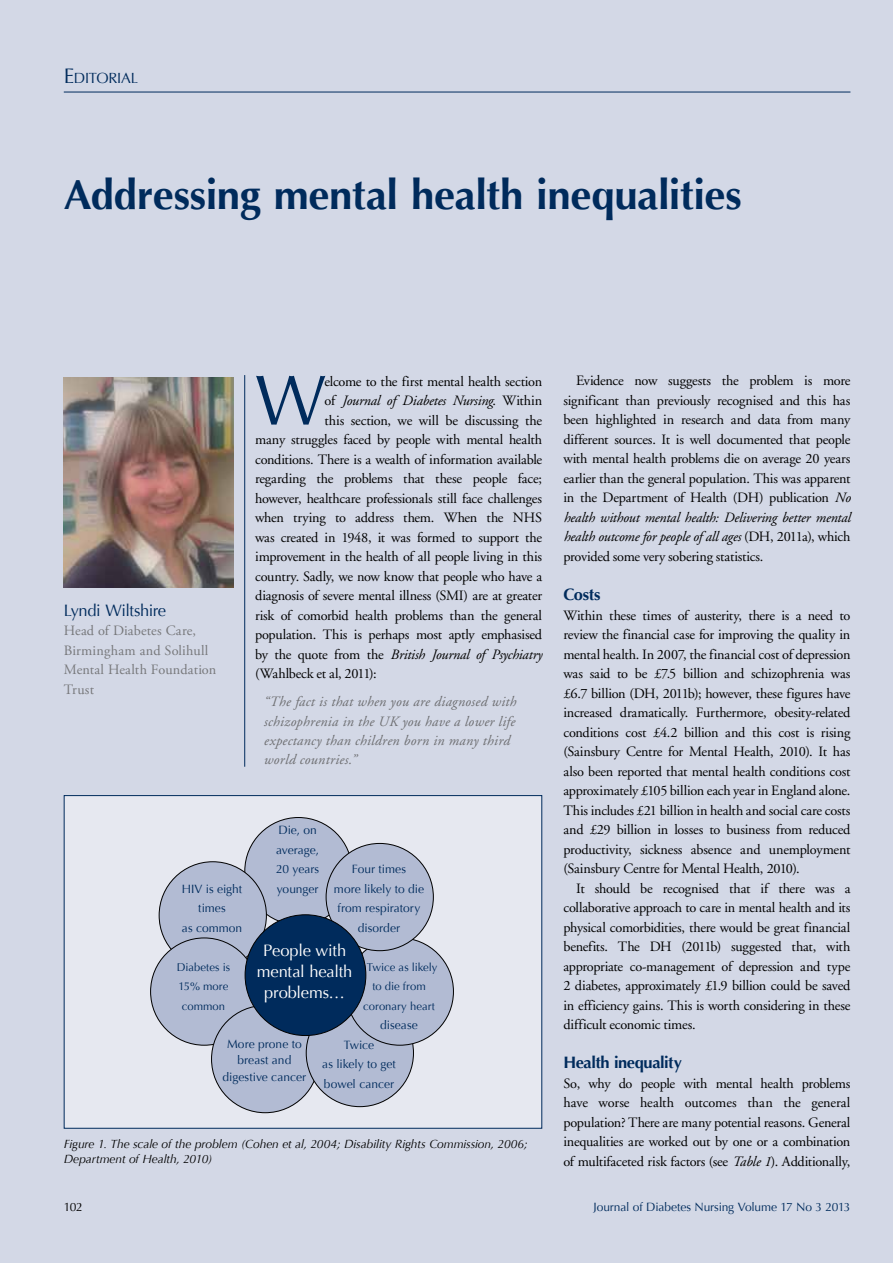
<style>
.page{position:relative;width:893px;height:1263px;background:#d3d8e6}
.page>*{position:absolute;margin:0;border:0;box-sizing:border-box;transform-origin:0 0}
.t1{font:71.25px "Optima";color:#002b5c}
.t2{font:700 42px "Optima";letter-spacing:-.01em;color:#002b5c}
.t3{font:16.5px/21px "Optima";letter-spacing:-.01em;color:#fff;text-align:center}
.t4{font:700 16.5px "Optima";letter-spacing:-.025em;color:#002b5c}
.t5{font:16.5px "Optima";letter-spacing:-.03em;color:#002b5c}
.t6{font:14.7px "Optima";letter-spacing:-.015em;color:#002b5c}
.t7{font:14.25px/19.5px "Adobe Garamond";letter-spacing:-.015em;color:#000;text-align:justify}
.t8{font:italic 14.25px/19.5px "Adobe Garamond";letter-spacing:.02em;color:#6d6e71}
.t9{font:italic 14.25px "Adobe Garamond";letter-spacing:-.015em;color:#000}
.t10{font:14.25px/19.5px "Adobe Garamond Pro";letter-spacing:.01em;color:#77787b}
.t11{font:12px/19.5px "Optima";color:#002b5c;text-align:center}
.t12{font:italic 12px/15px "Optima";letter-spacing:-.005em;color:#000}
.t13{font:12px "Optima";color:#000}
.t14{font:11.25px/19.5px "Optima";letter-spacing:.005em;color:#002b5c}
.s1{font-size:21px}
.s2{font-style:normal}
.s3{font-style:italic}
</style>
<div class="page">
<hr style="left:244px;top:375px;width:1px;height:392px;background:#002b5c">
<hr style="left:64px;top:92px;width:786px;height:1px;background:#002b5c">
<img style="left:64px;top:377px;width:170px;height:211px">
<div style="left:64px;top:795px;width:478px;height:333px;background:#e6e8f0"></div>
<div style="left:245px;top:817px;width:107px;height:108px;background:#b2bbd3;border-radius:50%"></div>
<div style="left:159px;top:862px;width:107px;height:107px;background:#b2bbd3;border-radius:50%"></div>
<div style="left:151px;top:938px;width:107px;height:107px;background:#b2bbd3;border-radius:50%"></div>
<div style="left:212px;top:1005px;width:107px;height:108px;background:#b2bbd3;border-radius:50%"></div>
<div style="left:306px;top:999px;width:107px;height:108px;background:#b2bbd3;border-radius:50%"></div>
<div style="left:346px;top:938px;width:107px;height:107px;background:#b2bbd3;border-radius:50%"></div>
<div style="left:326px;top:843px;width:107px;height:108px;background:#b2bbd3;border-radius:50%"></div>
<div style="left:245px;top:915px;width:121px;height:120px;background:#002b5c;border-radius:50%"></div>
<p class="t6" style="left:64px;top:70px;width:76px"><span class="s1">E</span>DITORIAL</p>
<h2 class="t2" style="left:64px;top:170px;width:680px">Addressing mental health inequalities</h2>
<p class="t5" style="left:64px;top:600px;width:104px">Lyndi Wiltshire</p>
<p class="t10" style="left:64px;top:621px;width:154px">Head of Diabetes Care,<br>Birmingham and Solihull<br>Mental Health Foundation<br>Trust</p>
<h1 class="t1" style="left:255px;top:359px;width:73px">W</h1>
<p class="t7" style="left:325px;top:372px;width:219px">elcome to the first mental health section</p>
<p class="t9" style="left:325px;top:393px;width:219px"><span class="s2">of</span> Journal of Diabetes Nursing<span class="s2">. Within</span></p>
<p class="t7" style="left:325px;top:411px;width:219px">this section, we will be discussing the</p>
<p class="t7" style="left:255px;top:430px;width:288px">many struggles faced by people with mental health</p>
<p class="t7" style="left:255px;top:450px;width:289px">conditions. There is a wealth of information available</p>
<p class="t7" style="left:255px;top:469px;width:288px">regarding the problems that these people face;</p>
<p class="t7" style="left:255px;top:489px;width:288px">however, healthcare professionals still face challenges</p>
<p class="t7" style="left:255px;top:508px;width:288px">when trying to address them. When the NHS</p>
<p class="t7" style="left:255px;top:528px;width:288px">was created in 1948, it was formed to support the</p>
<p class="t7" style="left:255px;top:547px;width:289px">improvement in the health of all people living in this</p>
<p class="t7" style="left:255px;top:567px;width:289px">country. Sadly, we now know that people who have a</p>
<p class="t7" style="left:255px;top:586px;width:288px">diagnosis of severe mental illness (SMI) are at greater</p>
<p class="t7" style="left:255px;top:606px;width:288px">risk of comorbid health problems than the general</p>
<p class="t7" style="left:255px;top:625px;width:289px">population. This is perhaps most aptly emphasised</p>
<p class="t9" style="left:255px;top:646px;width:288px"><span class="s2">by the quote from the</span> British Journal of Psychiatry</p>
<p class="t7" style="left:255px;top:664px;width:123px">(Wahlbeck et al, 2011):</p>
<p class="t8" style="left:264px;top:692px;width:254px">“The fact is that when you are diagnosed with schizophrenia in the UK you have a lower life expectancy than children born in many third world countries.”</p>
<p class="t11" style="left:276px;top:820px;width:45px;text-align:left">Die, on average,<br>20 years</p>
<p class="t11" style="left:334px;top:859px;width:92px">Four times<br>more likely to die from respiratory disorder</p>
<p class="t3" style="left:257px;top:940px;width:97px">People with mental health problems…</p>
<p class="t11" style="left:182px;top:879px;width:62px">HIV is eight</p>
<p class="t11" style="left:277px;top:879px;width:43px">younger</p>
<p class="t11" style="left:182px;top:898px;width:62px">times<br>as common</p>
<p class="t14" style="left:177px;top:957px;width:55px">Diabetes is<br>15% more common</p>
<p class="t11" style="left:223px;top:1035px;width:85px;line-height:16.5px">More prone to breast and digestive cancer</p>
<p class="t11" style="left:322px;top:1035px;width:75px">Twice<br>as likely to get bowel cancer</p>
<p class="t14" style="left:363px;top:957px;width:76px;text-align:center">Twice as likely to die from coronary heart</p>
<p class="t11" style="left:380px;top:1015px;width:39px">disease</p>
<p class="t12" style="left:64px;top:1136px;width:465px">Figure 1. The scale of the problem (Cohen et al, 2004; Disability Rights Commission, 2006;<br>Department of Health, 2010)</p>
<p class="t7" style="left:563px;top:371px;width:289px;text-indent:13px">Evidence now suggests the problem is more significant than previously recognised and this has been highlighted in research and data from many different sources. It is well documented that people with mental health problems die on average 20 years earlier than the general population. This was apparent in the Department of Health (DH) publication <span class="s3">No health without mental health: Delivering better mental health outcome for people of all ages</span> (DH, 2011a), which provided some very sobering statistics.</p>
<p class="t4" style="left:563px;top:585px;width:39px">Costs</p>
<p class="t7" style="left:563px;top:606px;width:289px">Within these times of austerity, there is a need to review the financial case for improving the quality in mental health. In 2007, the financial cost of depression was said to be £7.5 billion and schizophrenia was £6.7 billion (DH, 2011b); however, these figures have increased dramatically. Furthermore, obesity-related conditions cost £4.2 billion and this cost is rising (Sainsbury Centre for Mental Health, 2010). It has also been reported that mental health conditions cost approximately £105 billion each year in England alone.<br>This includes £21 billion in health and social care costs and £29 billion in losses to business from reduced productivity, sickness absence and unemployment (Sainsbury Centre for Mental Health, 2010).</p>
<p class="t7" style="left:563px;top:879px;width:289px;text-indent:13px">It should be recognised that if there was a collaborative approach to care in mental health and its physical comorbidities, there would be great financial benefits. The DH (2011b) suggested that, with appropriate co-management of depression and type 2 diabetes, approximately £1.9 billion could be saved in efficiency gains. This is worth considering in these difficult economic times.</p>
<p class="t4" style="left:563px;top:1053px;width:120px">Health inequality</p>
<p class="t7" style="left:563px;top:1074px;width:288px">So, why do people with mental health problems have worse health outcomes than the general population? There are many potential reasons. General inequalities are worked out by one or a combination of multifaceted risk factors (see <span class="s3">Table 1</span>). Additionally,</p>
<p class="t13" style="left:64px;top:1200px;width:21px">102</p>
<p class="t11" style="left:593px;top:1197px;width:258px">Journal of Diabetes Nursing Volume 17 No 3 2013</p>
</div>
